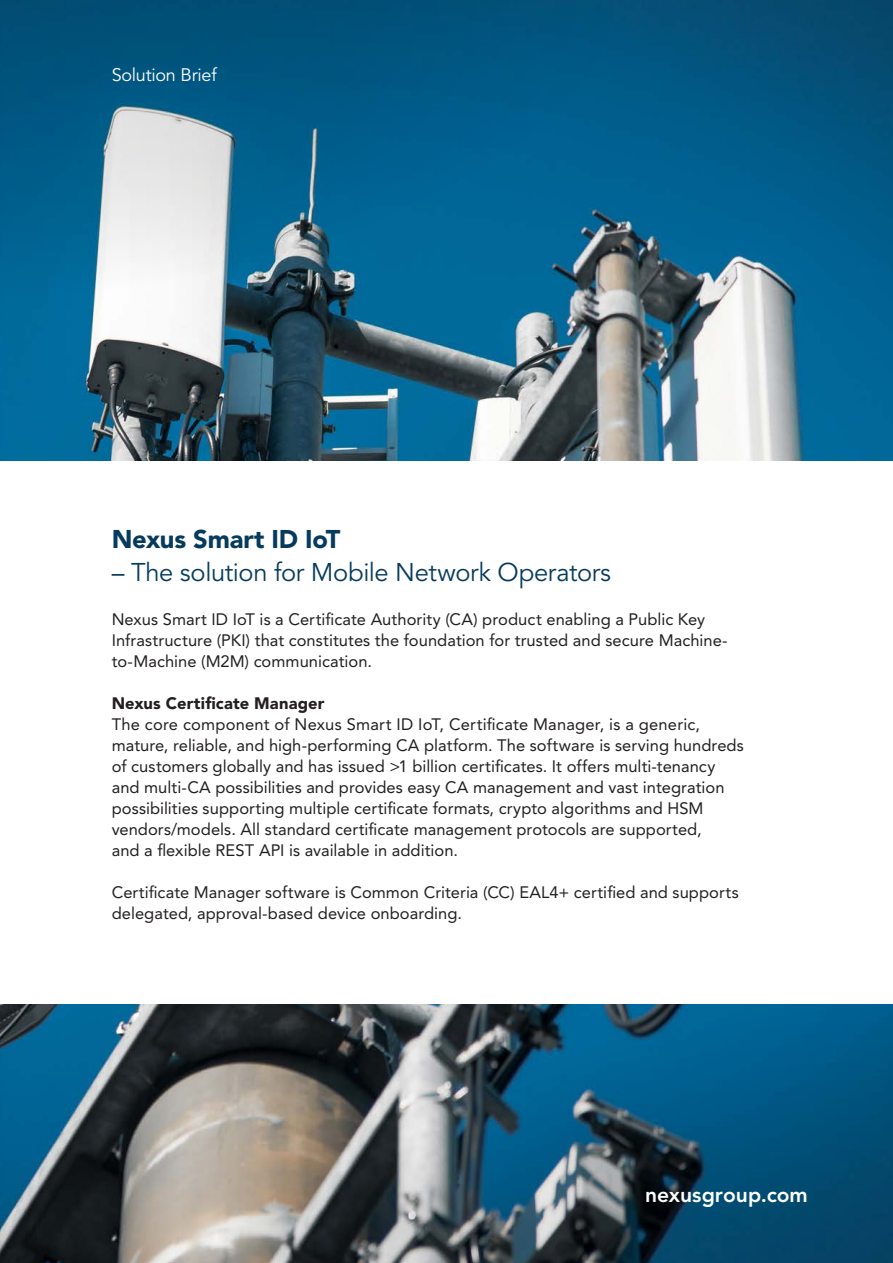
<style>
.page{position:relative;width:893px;height:1263px;background:#fff}
.page>*{position:absolute;margin:0;border:0;box-sizing:border-box;transform-origin:0 0}
.Heading_-_orange{font:25.5px "Avenir LT Std";letter-spacing:-.015em;color:#063b5d}
.Heading_-_orange-2{font:900 25.5px "Avenir LT Std";letter-spacing:-.01em;color:#063b5d}
.Heading_-_orange-3{font:800 21px "Avenir LT Std";color:#fff}
.Heading_-_orange-4{font:18px "Avenir LT Std";letter-spacing:-.015em;color:#fff}
.Subheadline{font:16.5px/21px "Avenir LT Std";letter-spacing:.005em;color:#231f20}
.Subheadline-2{font:900 16.5px "Avenir LT Std";letter-spacing:.01em;color:#231f20}
</style>
<div class="page">
<img style="left:0;top:0;width:893px;height:1263px">
<svg style="left:239px;top:1003px;width:654px;height:260px;background:#335c70"></svg>
<div style="left:0;top:461px;width:893px;height:542px;background:#fff"></div>
<svg style="left:0;top:0;width:677px;height:338px;background:#266f93"></svg>
<p class="Heading_-_orange-4" style="left:112px;top:64px;width:106px">Solution Brief</p>
<p class="Heading_-_orange-2" style="left:112px;top:524px;width:230px">Nexus Smart ID IoT</p>
<p class="Heading_-_orange" style="left:112px;top:558px;width:501px">– The solution for Mobile Network Operators</p>
<p class="Subheadline" style="left:112px;top:609px;width:618px">Nexus Smart ID IoT is a Certificate Authority (CA) product enabling a Public Key<br>Infrastructure (PKI) that constitutes the foundation for trusted and secure Machine-</p>
<p class="Subheadline" style="left:112px;top:651px;width:262px">to-Machine (M2M) communication.</p>
<p class="Subheadline-2" style="left:112px;top:694px;width:214px">Nexus Certificate Manager</p>
<p class="Subheadline" style="left:112px;top:714px;width:634px">The core component of Nexus Smart ID IoT, Certificate Manager, is a generic, mature, reliable, and high-performing CA platform. The software is serving hundreds of customers globally and has issued &gt;1 billion certificates. It offers multi-tenancy and multi-CA possibilities and provides easy CA management and vast integration possibilities supporting multiple certificate formats, crypto algorithms and HSM</p>
<p class="Subheadline" style="left:112px;top:819px;width:592px">vendors/models. All standard certificate management protocols are supported,</p>
<p class="Subheadline" style="left:112px;top:840px;width:348px">and a flexible REST API is available in addition.</p>
<p class="Subheadline" style="left:112px;top:882px;width:629px">Certificate Manager software is Common Criteria (CC) EAL4+ certified and supports delegated, approval-based device onboarding.</p>
<p class="Heading_-_orange-3" style="left:645px;top:1182px;width:164px">nexusgroup.com</p>
</div>
